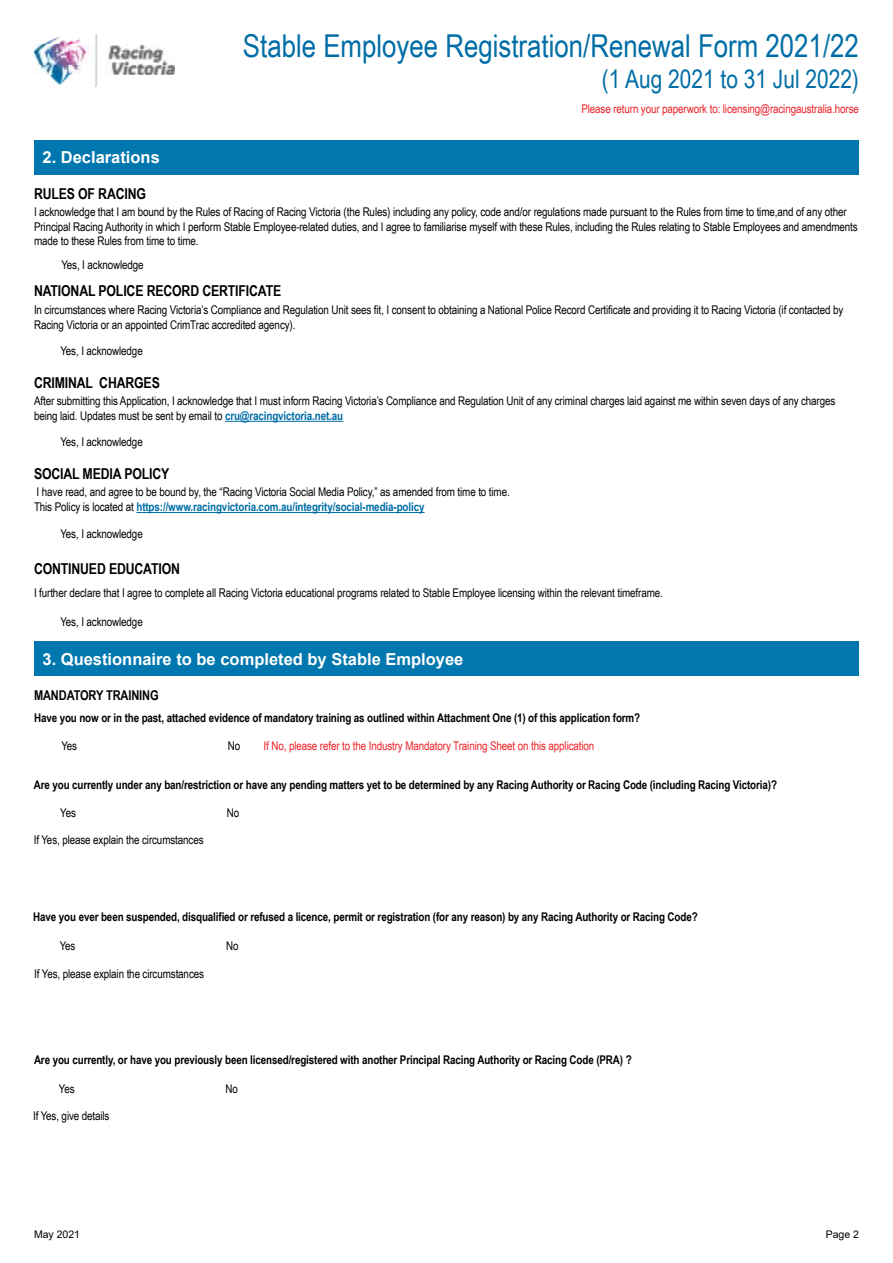
<style>
.page{position:relative;width:893px;height:1263px;background:#fff}
.page>*{position:absolute;margin:0;border:0;box-sizing:border-box;transform-origin:0 0}
.t1{font:31.5px "Arial Narrow";color:#006da6}
.t2{font:25.5px "Arial Narrow";color:#006da6}
.t3{font:700 16.5px "Arial";color:#fff}
.t4{font:700 15px "Arial Narrow";letter-spacing:-.01em;color:#000}
.t5{font:700 13.5px "Arial Narrow";letter-spacing:-.01em;color:#000}
.t6{font:12px/15px "Arial Narrow";letter-spacing:-.01em;color:#000}
.t7{font:700 12px "Arial Narrow";letter-spacing:-.01em;color:#000}
.t8{font:12px "Arial Narrow";letter-spacing:-.01em;color:#ed2127}
.t9{font:10.5px "Arial";color:#000}
.s1{font-weight:700;color:#006da6}
</style>
<div class="page">
<img style="left:34px;top:34px;width:140px;height:53px">
<div style="left:34px;top:140px;width:825px;height:34px;background:#0077ae"></div>
<hr style="left:136px;top:512px;width:289px;height:1px;background:#006da6">
<hr style="left:225px;top:421px;width:118px;height:1px;background:#006da6">
<div style="left:34px;top:641px;width:825px;height:34px;background:#0077ae"></div>
<h3 class="t3" style="left:43px;top:146px;width:119px">2. Declarations</h3>
<h1 class="t1" style="left:243px;top:23px;width:617px">Stable Employee Registration/Renewal Form 2021/22</h1>
<h2 class="t2" style="left:602px;top:61px;width:258px">(1 Aug 2021 to 31 Jul 2022)</h2>
<p class="t8" style="left:581px;top:100px;width:279px">Please return your paperwork to: licensing@racingaustralia.horse</p>
<p class="t4" style="left:34px;top:182px;width:114px">RULES OF RACING</p>
<p class="t6" style="left:34px;top:204px;width:825px;line-height:14.4px">I acknowledge that I am bound by the Rules of Racing of Racing Victoria (the Rules) including any policy, code and/or regulations made pursuant to the Rules from time to time,and of any other<br>Principal Racing Authority in which I perform Stable Employee-related duties, and I agree to familiarise myself with these Rules, including the Rules relating to Stable Employees and amendments made to these Rules from time to time.</p>
<p class="t6" style="left:61px;top:257px;width:84px">Yes, I acknowledge</p>
<p class="t4" style="left:34px;top:280px;width:249px">NATIONAL POLICE RECORD CERTIFICATE</p>
<p class="t6" style="left:34px;top:302px;width:811px">In circumstances where Racing Victoria’s Compliance and Regulation Unit sees fit, I consent to obtaining a National Police Record Certificate and providing it to Racing Victoria (if contacted by<br>Racing Victoria or an appointed CrimTrac accredited agency).</p>
<p class="t6" style="left:60px;top:342px;width:84px">Yes, I acknowledge</p>
<p class="t4" style="left:34px;top:371px;width:127px">CRIMINAL CHARGES</p>
<p class="t6" style="left:34px;top:393px;width:803px">After submitting this Application, I acknowledge that I must inform Racing Victoria’s Compliance and Regulation Unit of any criminal charges laid against me within seven days of any charges being laid. Updates must be sent by email to <span class="s1">cru@racingvictoria.net.au</span></p>
<p class="t6" style="left:60px;top:434px;width:84px">Yes, I acknowledge</p>
<p class="t4" style="left:34px;top:462px;width:137px">SOCIAL MEDIA POLICY</p>
<p class="t6" style="left:34px;top:484px;width:477px">I have read, and agree to be bound by, the “Racing Victoria Social Media Policy,” as amended from time to time.<br>This Policy is located at <span class="s1">https://www.racingvictoria.com.au/integrity/social-media-policy</span></p>
<p class="t6" style="left:60px;top:526px;width:84px">Yes, I acknowledge</p>
<p class="t4" style="left:34px;top:557px;width:148px">CONTINUED EDUCATION</p>
<p class="t6" style="left:34px;top:585px;width:630px">I further declare that I agree to complete all Racing Victoria educational programs related to Stable Employee licensing within the relevant timeframe.</p>
<p class="t6" style="left:60px;top:614px;width:84px">Yes, I acknowledge</p>
<h3 class="t3" style="left:43px;top:647px;width:422px">3. Questionnaire to be completed by Stable Employee</h3>
<p class="t5" style="left:34px;top:685px;width:126px">MANDATORY TRAINING</p>
<p class="t7" style="left:34px;top:708px;width:608px">Have you now or in the past, attached evidence of mandatory training as outlined within Attachment One (1) of this application form?</p>
<p class="t6" style="left:61px;top:738px;width:17px">Yes</p>
<p class="t6" style="left:228px;top:738px;width:14px">No</p>
<p class="t8" style="left:264px;top:737px;width:332px">If No, please refer to the Industry Mandatory Training Sheet on this application</p>
<p class="t7" style="left:34px;top:775px;width:745px">Are you currently under any ban/restriction or have any pending matters yet to be determined by any Racing Authority or Racing Code (including Racing Victoria)?</p>
<p class="t6" style="left:60px;top:805px;width:17px">Yes</p>
<p class="t6" style="left:227px;top:805px;width:14px">No</p>
<p class="t6" style="left:34px;top:832px;width:171px">If Yes, please explain the circumstances</p>
<p class="t7" style="left:33px;top:908px;width:666px">Have you ever been suspended, disqualified or refused a licence, permit or registration (for any reason) by any Racing Authority or Racing Code?</p>
<p class="t6" style="left:60px;top:938px;width:17px">Yes</p>
<p class="t6" style="left:226px;top:938px;width:14px">No</p>
<p class="t6" style="left:34px;top:965px;width:171px">If Yes, please explain the circumstances</p>
<p class="t7" style="left:34px;top:1051px;width:599px">Are you currently, or have you previously been licensed/registered with another Principal Racing Authority or Racing Code (PRA) ?</p>
<p class="t6" style="left:59px;top:1081px;width:17px">Yes</p>
<p class="t6" style="left:225px;top:1081px;width:14px">No</p>
<p class="t6" style="left:33px;top:1108px;width:78px">If Yes, give details</p>
<p class="t9" style="left:34px;top:1227px;width:48px">May 2021</p>
<p class="t9" style="left:826px;top:1227px;width:35px">Page 2</p>
</div>
